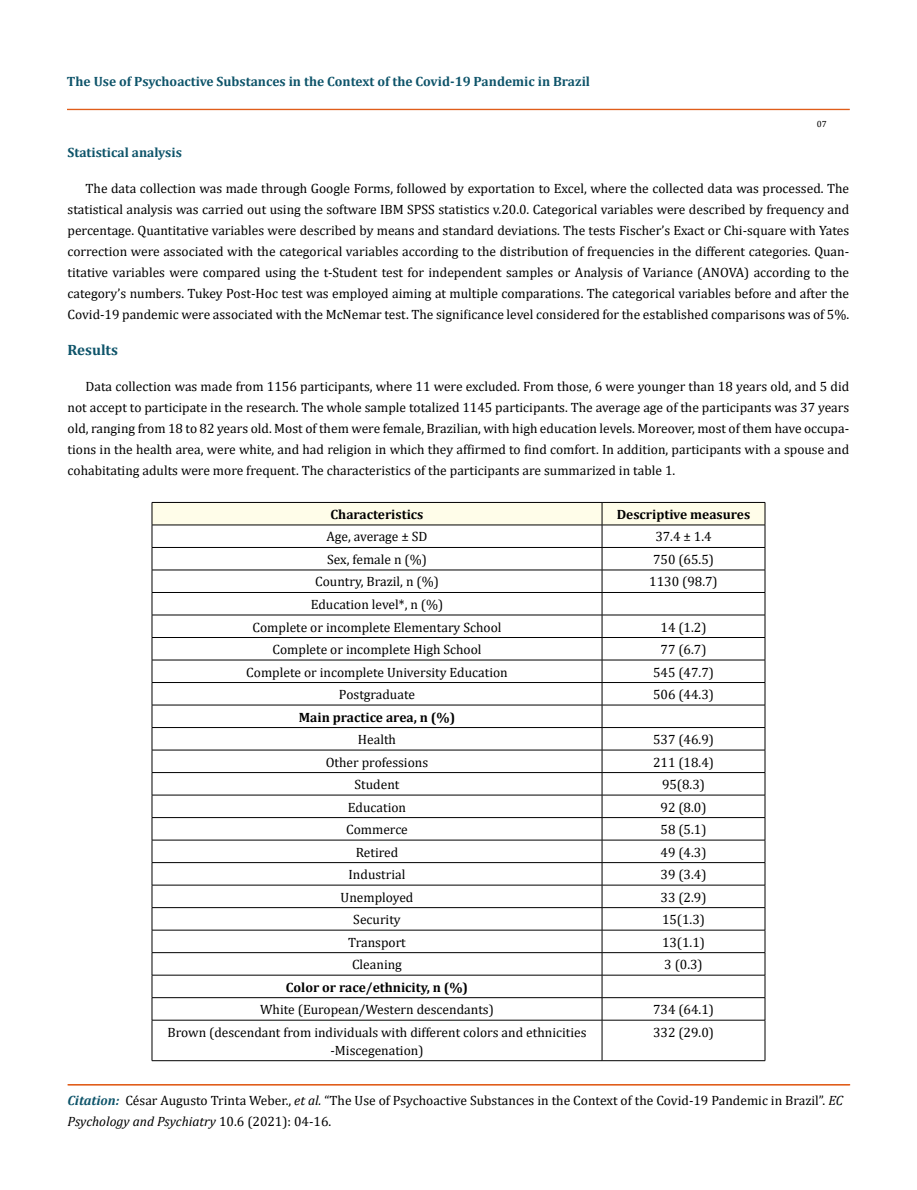
<style>
.page{position:relative;width:917px;height:1190px;background:#fff}
.page>*{position:absolute;margin:0;border:0;box-sizing:border-box;transform-origin:0 0}
.t1{font:700 15px "Cambria";color:#0e546a}
.t2{font:13.5px/21px "Cambria";color:#000;text-align:justify}
.t3{font:700 13.5px "Cambria";color:#0e546a}
.t4{font:700 13.5px "Cambria";color:#000}
.t5{font:9px "Cambria";color:#000}
.s1{font-weight:700;font-style:italic;color:#0e546a}
.s2{font-style:italic}
</style>
<div class="page">
<div style="left:67px;top:109px;width:782px;height:1px;border:1px solid #e05d1a"></div>
<div style="left:68px;top:1084px;width:781px;height:1px;border:1px solid #e05d1a"></div>
<svg style="left:152px;top:502px;width:613px;height:517px"></svg>
<hr style="left:152px;top:1019px;width:450px;height:1px;background:#000">
<hr style="left:152px;top:1020px;width:1px;height:40px;background:#000">
<hr style="left:602px;top:1019px;width:163px;height:1px;background:#000">
<hr style="left:601px;top:1020px;width:1px;height:40px;background:#000">
<hr style="left:764px;top:1020px;width:1px;height:40px;background:#000">
<hr style="left:152px;top:1060px;width:450px;height:1px;background:#000">
<hr style="left:602px;top:1060px;width:163px;height:1px;background:#000">
<p class="t3" style="left:67px;top:72px;width:524px">The Use of Psychoactive Substances in the Context of the Covid-19 Pandemic in Brazil</p>
<p class="t5" style="left:816px;top:118px;width:11px">07</p>
<p class="t3" style="left:68px;top:143px;width:116px">Statistical analysis</p>
<p class="t2" style="left:68px;top:178px;width:783px;text-indent:18px">The data collection was made through Google Forms, followed by exportation to Excel, where the collected data was processed. The statistical analysis was carried out using the software IBM SPSS statistics v.20.0. Categorical variables were described by frequency and percentage. Quantitative variables were described by means and standard deviations. The tests Fischer’s Exact or Chi-square with Yates correction were associated with the categorical variables according to the distribution of frequencies in the different categories. Quan&shy;titative variables were compared using the t-Student test for independent samples or Analysis of Variance (ANOVA) according to the category’s numbers. Tukey Post-Hoc test was employed aiming at multiple comparations. The categorical variables before and after the Covid-19 pandemic were associated with the McNemar test. The significance level considered for the established comparisons was of 5%.</p>
<p class="t1" style="left:68px;top:339px;width:52px">Results</p>
<p class="t2" style="left:68px;top:376px;width:783px;text-indent:18px">Data collection was made from 1156 participants, where 11 were excluded. From those, 6 were younger than 18 years old, and 5 did not accept to participate in the research. The whole sample totalized 1145 participants. The average age of the participants was 37 years old, ranging from 18 to 82 years old. Most of them were female, Brazilian, with high education levels. Moreover, most of them have occupa&shy;tions in the health area, were white, and had religion in which they affirmed to find comfort. In addition, participants with a spouse and cohabitating adults were more frequent. The characteristics of the participants are summarized in table 1.</p>
<p class="t4" style="left:330px;top:505px;width:94px">Characteristics</p>
<p class="t4" style="left:616px;top:505px;width:135px">Descriptive measures</p>
<p class="t2" style="left:326px;top:526px;width:103px">Age, average ± SD</p>
<p class="t2" style="left:655px;top:526px;width:58px">37.4 ± 1.4</p>
<p class="t2" style="left:327px;top:549px;width:101px">Sex, female n (%)</p>
<p class="t2" style="left:653px;top:549px;width:62px">750 (65.5)</p>
<p class="t2" style="left:315px;top:571px;width:125px">Country, Brazil, n (%)</p>
<p class="t2" style="left:649px;top:571px;width:70px">1130 (98.7)</p>
<p class="t2" style="left:252px;top:593px;width:250px;line-height:22.5px;text-align:center">Education level*, n (%)<br>Complete or incomplete Elementary School</p>
<p class="t2" style="left:660px;top:616px;width:47px">14 (1.2)</p>
<p class="t2" style="left:272px;top:639px;width:210px">Complete or incomplete High School</p>
<p class="t2" style="left:660px;top:639px;width:47px">77 (6.7)</p>
<p class="t2" style="left:246px;top:661px;width:263px">Complete or incomplete University Education</p>
<p class="t2" style="left:653px;top:661px;width:62px">545 (47.7)</p>
<p class="t2" style="left:339px;top:684px;width:78px">Postgraduate</p>
<p class="t2" style="left:653px;top:684px;width:62px">506 (44.3)</p>
<p class="t4" style="left:299px;top:707px;width:158px">Main practice area, n (%)</p>
<p class="t2" style="left:358px;top:729px;width:40px">Health</p>
<p class="t2" style="left:653px;top:729px;width:62px">537 (46.9)</p>
<p class="t2" style="left:326px;top:751px;width:104px">Other professions</p>
<p class="t2" style="left:653px;top:751px;width:62px">211 (18.4)</p>
<p class="t2" style="left:354px;top:774px;width:46px">Student</p>
<p class="t2" style="left:662px;top:774px;width:44px">95(8.3)</p>
<p class="t2" style="left:348px;top:796px;width:60px">Education</p>
<p class="t2" style="left:660px;top:796px;width:47px">92 (8.0)</p>
<p class="t2" style="left:346px;top:819px;width:63px">Commerce</p>
<p class="t2" style="left:660px;top:819px;width:47px">58 (5.1)</p>
<p class="t2" style="left:356px;top:841px;width:44px">Retired</p>
<p class="t2" style="left:660px;top:841px;width:47px">49 (4.3)</p>
<p class="t2" style="left:348px;top:864px;width:58px">Industrial</p>
<p class="t2" style="left:660px;top:864px;width:47px">39 (3.4)</p>
<p class="t2" style="left:340px;top:886px;width:74px">Unemployed</p>
<p class="t2" style="left:660px;top:886px;width:47px">33 (2.9)</p>
<p class="t2" style="left:353px;top:909px;width:49px">Security</p>
<p class="t2" style="left:662px;top:909px;width:44px">15(1.3)</p>
<p class="t2" style="left:348px;top:931px;width:59px">Transport</p>
<p class="t2" style="left:662px;top:931px;width:44px">13(1.1)</p>
<p class="t2" style="left:352px;top:954px;width:51px">Cleaning</p>
<p class="t2" style="left:664px;top:954px;width:40px">3 (0.3)</p>
<p class="t4" style="left:286px;top:977px;width:184px">Color or race/ethnicity, n (%)</p>
<p class="t2" style="left:260px;top:999px;width:235px">White (European/Western descendants)</p>
<p class="t2" style="left:653px;top:999px;width:62px">734 (64.1)</p>
<p class="t2" style="left:167px;top:1023px;width:420px;line-height:18px;text-align:center">Brown (descendant from individuals with different colors and ethnicities -Miscegenation)</p>
<p class="t2" style="left:653px;top:1021px;width:62px">332 (29.0)</p>
<p class="t2" style="left:68px;top:1089px;width:777px"><span class="s1">Citation:</span> César Augusto Trinta Weber., <span class="s2">et al.</span> “The Use of Psychoactive Substances in the Context of the Covid-19 Pandemic in Brazil”. <span class="s2">EC<br>Psychology and Psychiatry</span> 10.6 (2021): 04-16.</p>
</div>
